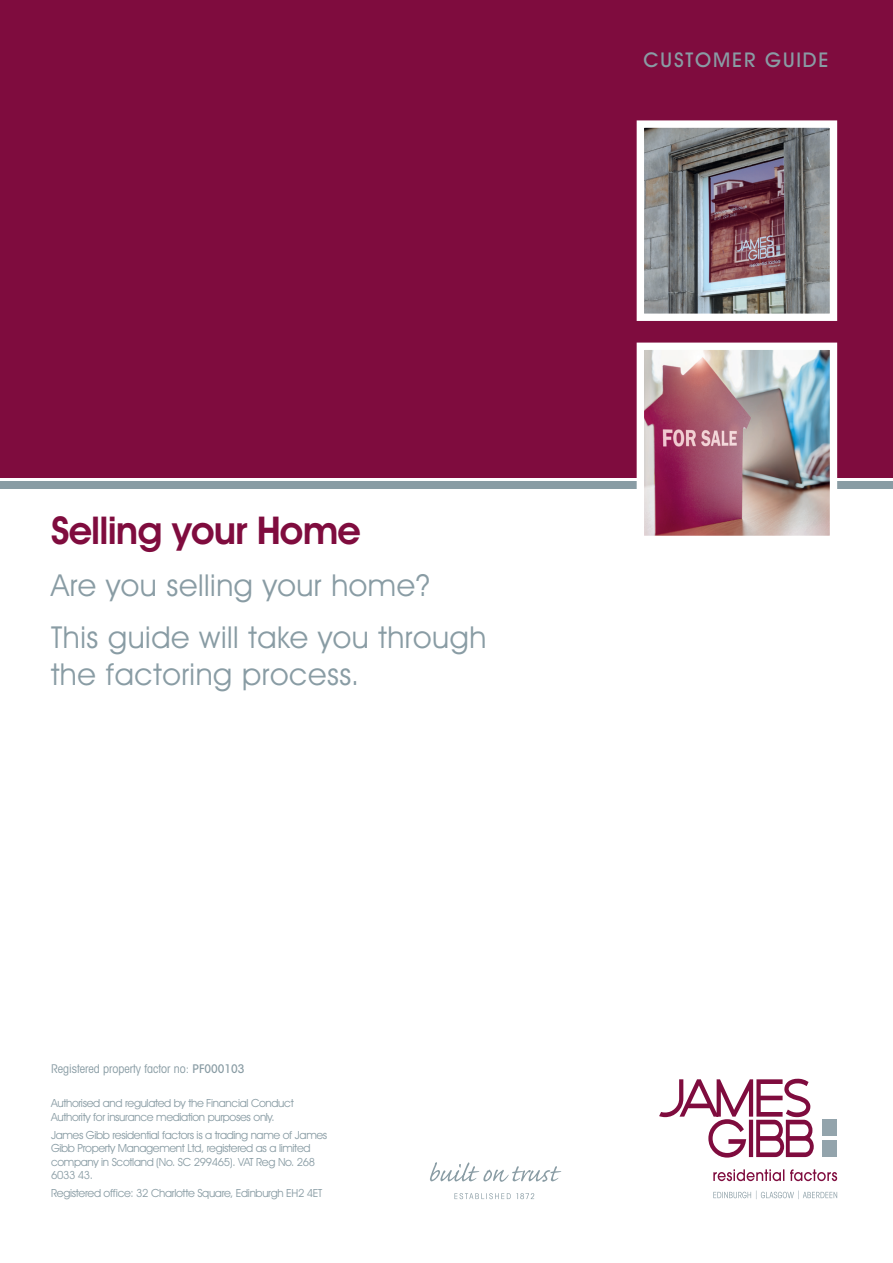
<style>
.page{position:relative;width:893px;height:1263px;background:#fff}
.page>*{position:absolute;margin:0;border:0;box-sizing:border-box;transform-origin:0 0}
.t1{font:600 38.55px "Avant Garde IT Cby BT";letter-spacing:-.02em;color:#7f0c3e}
.t2{font:30.45px/37.2px "Avant Garde IT Cby BT";letter-spacing:.02em;color:#899ca4}
.t3{font:500 20.4px "Avant Garde IT Cby BT";letter-spacing:.09em;color:#899ca4}
.t4{font:condensed 12px "Avant Garde";color:#899ca4}
.t5{font:11.25px/13.5px "Avant Garde IT Cby BT";letter-spacing:-.03em;color:#899ca4}
.s1{font-weight:500}
</style>
<div class="page">
<div style="left:0;top:481px;width:893px;height:7px;background:#899ca4"></div>
<div style="left:0;top:0;width:893px;height:478px;background:#7f0c3e"></div>
<img style="left:645px;top:128px;width:184px;height:185px">
<div style="left:637px;top:120px;width:200px;height:201px;border:7px solid #fff"></div>
<img style="left:645px;top:351px;width:184px;height:184px">
<div style="left:637px;top:343px;width:200px;height:200px;border:7px solid #fff"></div>
<div style="left:822px;top:1140px;width:15px;height:17px;background:#93a4ac"></div>
<div style="left:822px;top:1120px;width:15px;height:16px;background:#93a4ac"></div>
<svg style="left:659px;top:1078px;width:155px;height:79px"></svg>
<svg style="left:713px;top:1190px;width:124px;height:9px"></svg>
<svg style="left:713px;top:1169px;width:124px;height:12px"></svg>
<svg style="left:430px;top:1162px;width:132px;height:20px"></svg>
<svg style="left:454px;top:1193px;width:80px;height:6px"></svg>
<p class="t3" style="left:643px;top:47px;width:187px">CUSTOMER GUIDE</p>
<p class="t1" style="left:51px;top:507px;width:311px">Selling your Home</p>
<p class="t2" style="left:51px;top:566px;width:380px">Are you selling your home?</p>
<p class="t2" style="left:51px;top:618px;width:437px">This guide will take you through the factoring process.</p>
<p class="t4" style="left:51px;top:1061px;width:195px">Registered property factor no: <span class="s1">PF000103</span></p>
<p class="t5" style="left:51px;top:1096px;width:244px">Authorised and regulated by the Financial Conduct<br>Authority for insurance mediation purposes only.</p>
<p class="t5" style="left:51px;top:1128px;width:278px">James Gibb residential factors is a trading name of James Gibb Property Management Ltd, registered as a limited company in Scotland (No. SC 299465). VAT Reg No. 268<br>6033 43.</p>
<p class="t5" style="left:51px;top:1186px;width:273px">Registered office: 32 Charlotte Square, Edinburgh EH2 4ET</p>
</div>
